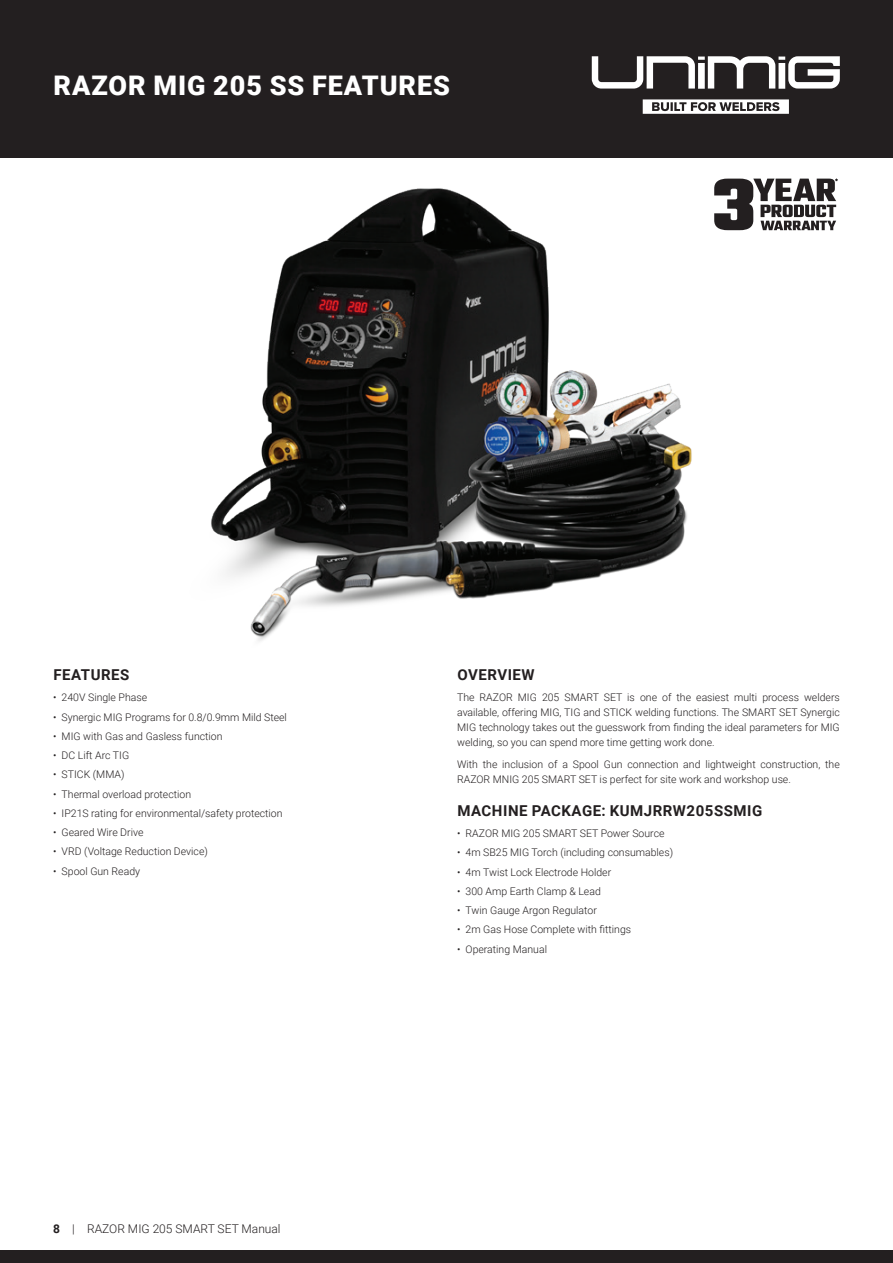
<style>
.page{position:relative;width:893px;height:1263px;background:#fff}
.page>*{position:absolute;margin:0;border:0;box-sizing:border-box;transform-origin:0 0}
.t1{font:900 27px "Roboto";letter-spacing:.035em;color:#fff}
.t2{font:700 15px "Roboto";letter-spacing:.035em;color:#231f20}
.t3{font:300 12px "Roboto";color:#231f20}
.t4{font:300 10.5px/15px "Roboto";color:#231f20;text-align:justify}
.s1{font-weight:700}
</style>
<div class="page">
<div style="left:0;top:1250px;width:893px;height:13px;background:#231f20"></div>
<div style="left:0;top:0;width:893px;height:157px;background:#231f20"></div>
<img style="left:211px;top:188px;width:481px;height:453px">
<svg style="left:714px;top:179px;width:124px;height:51px"></svg>
<svg style="left:592px;top:56px;width:248px;height:33px"></svg>
<svg style="left:643px;top:99px;width:146px;height:15px"></svg>
<h1 class="t1" style="left:54px;top:67px;width:398px">RAZOR MIG 205 SS FEATURES</h1>
<h2 class="t2" style="left:53px;top:664px;width:77px">FEATURES</h2>
<p class="t4" style="left:53px;top:690px;width:96px">• 240V Single Phase</p>
<p class="t4" style="left:53px;top:709px;width:235px">• Synergic MIG Programs for 0.8/0.9mm Mild Steel</p>
<p class="t4" style="left:53px;top:728px;width:171px">• MIG with Gas and Gasless function</p>
<p class="t4" style="left:53px;top:747px;width:78px">• DC Lift Arc TIG</p>
<p class="t4" style="left:53px;top:767px;width:73px">• STICK (MMA)</p>
<p class="t4" style="left:53px;top:786px;width:140px">• Thermal overload protection</p>
<p class="t4" style="left:53px;top:805px;width:231px">• IP21S rating for environmental/safety protection</p>
<p class="t4" style="left:53px;top:824px;width:92px">• Geared Wire Drive</p>
<p class="t4" style="left:53px;top:844px;width:156px">• VRD (Voltage Reduction Device)</p>
<p class="t4" style="left:53px;top:863px;width:89px">• Spool Gun Ready</p>
<p class="t3" style="left:53px;top:1221px;width:229px"><span class="s1">8</span> | RAZOR MIG 205 SMART SET Manual</p>
<h2 class="t2" style="left:457px;top:664px;width:79px">OVERVIEW</h2>
<p class="t4" style="left:457px;top:690px;width:384px">The RAZOR MIG 205 SMART SET is one of the easiest multi process welders available, offering MIG, TIG and STICK welding functions. The SMART SET Synergic MIG technology takes out the guesswork from finding the ideal parameters for MIG welding, so you can spend more time getting work done.</p>
<p class="t4" style="left:457px;top:756px;width:384px">With the inclusion of a Spool Gun connection and lightweight construction, the<br>RAZOR MNIG 205 SMART SET is perfect for site work and workshop use.</p>
<h2 class="t2" style="left:457px;top:800px;width:306px">MACHINE PACKAGE: KUMJRRW205SSMIG</h2>
<p class="t4" style="left:457px;top:825px;width:209px">• RAZOR MIG 205 SMART SET Power Source</p>
<p class="t4" style="left:457px;top:845px;width:217px">• 4m SB25 MIG Torch (including consumables)</p>
<p class="t4" style="left:457px;top:864px;width:156px">• 4m Twist Lock Electrode Holder</p>
<p class="t4" style="left:457px;top:883px;width:145px">• 300 Amp Earth Clamp &amp; Lead</p>
<p class="t4" style="left:457px;top:902px;width:141px">• Twin Gauge Argon Regulator</p>
<p class="t4" style="left:457px;top:922px;width:175px">• 2m Gas Hose Complete with fittings</p>
<p class="t4" style="left:457px;top:941px;width:91px">• Operating Manual</p>
</div>
